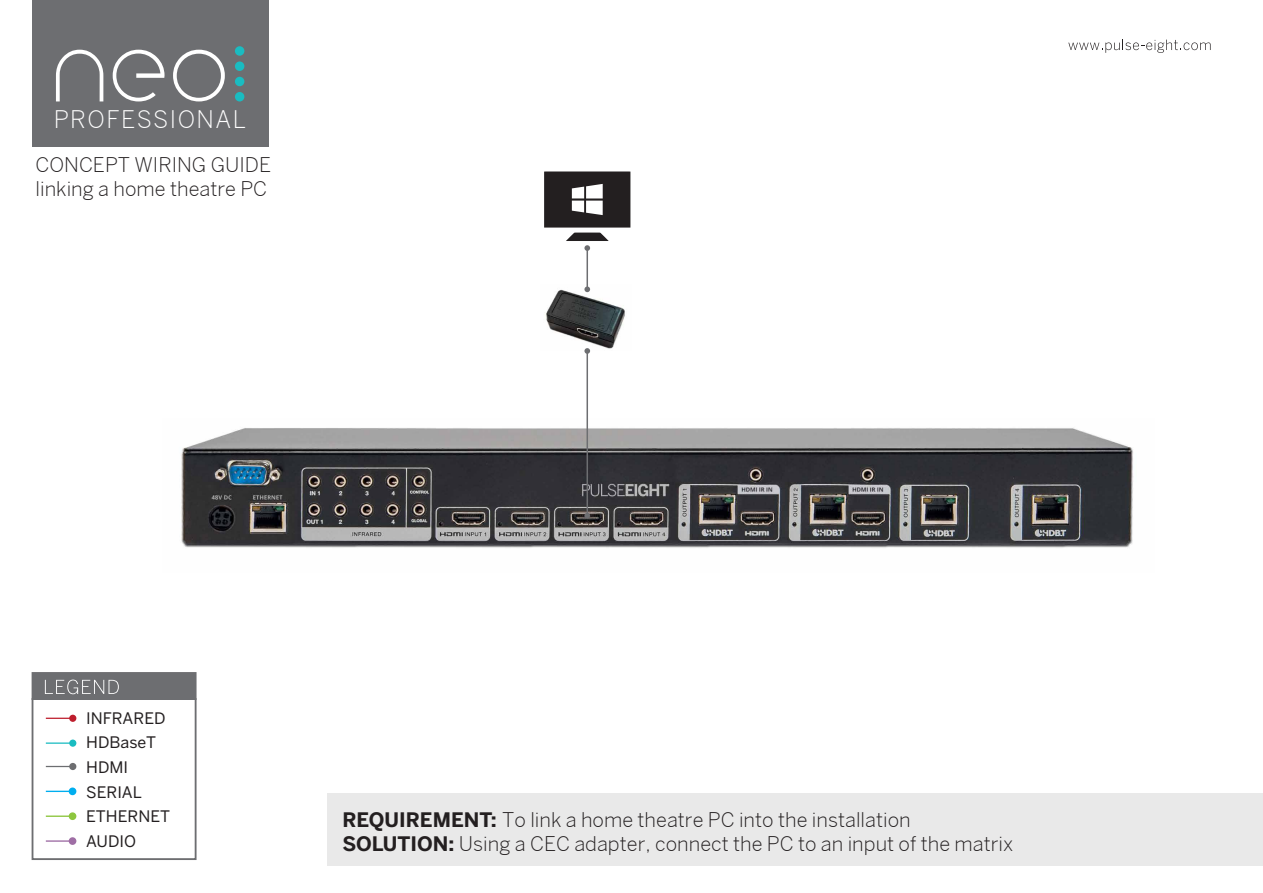
<style>
.page{position:relative;width:1263px;height:893px;background:#fff}
.page>*{position:absolute;margin:0;border:0;box-sizing:border-box;transform-origin:0 0}
.t1{font:300 23.85px "Benton Sans";letter-spacing:.06em;color:#fff}
.t2{font:300 19.8px/23.9px "Benton Sans";color:#231f20}
.t3{font:15.75px/24.6px "Benton Sans";color:#231f20}
.s1{font-weight:700}
</style>
<div class="page">
<div style="left:327px;top:793px;width:936px;height:73px;background:#e9e9e9"></div>
<img style="left:181px;top:428px;width:952px;height:120px">
<div style="left:32px;top:0;width:236px;height:146px;background:#6d6e71"></div>
<div style="left:32px;top:698px;width:165px;height:162px;border:2px solid #6d6e71"></div>
<div style="left:32px;top:672px;width:165px;height:28px;background:#6d6e71"></div>
<svg style="left:45px;top:680px;width:74px;height:14px"></svg>
<svg style="left:1068px;top:40px;width:142px;height:13px"></svg>
<hr style="left:46px;top:815px;width:27px;height:2px;background:#8dc63f">
<div style="left:69px;top:812px;width:7px;height:8px;background:#8dc63f;border-radius:50%"></div>
<hr style="left:46px;top:840px;width:27px;height:2px;background:#9f6ea5">
<div style="left:69px;top:837px;width:7px;height:8px;background:#9f6ea5;border-radius:50%"></div>
<svg style="left:46px;top:791px;width:23px;height:1px"></svg>
<div style="left:69px;top:787px;width:7px;height:8px;background:#00aeef;border-radius:50%"></div>
<svg style="left:46px;top:766px;width:23px;height:1px"></svg>
<div style="left:69px;top:763px;width:7px;height:7px;background:#6d6e71;border-radius:50%"></div>
<hr style="left:46px;top:742px;width:27px;height:2px;background:#1abcc1">
<div style="left:69px;top:739px;width:7px;height:8px;background:#1abcc1;border-radius:50%"></div>
<svg style="left:46px;top:718px;width:23px;height:1px"></svg>
<div style="left:69px;top:715px;width:7px;height:7px;background:#be1e2d;border-radius:50%"></div>
<svg style="left:113px;top:50px;width:52px;height:51px"></svg>
<svg style="left:173px;top:50px;width:52px;height:51px"></svg>
<svg style="left:56px;top:50px;width:47px;height:51px"></svg>
<div style="left:235px;top:46px;width:9px;height:10px;background:#1abcc1;border-radius:50%"></div>
<div style="left:235px;top:61px;width:9px;height:10px;background:#1abcc1;border-radius:50%"></div>
<div style="left:235px;top:77px;width:9px;height:9px;background:#1abcc1;border-radius:50%"></div>
<div style="left:235px;top:92px;width:9px;height:9px;background:#1abcc1;border-radius:50%"></div>
<img style="left:546px;top:289px;width:79px;height:62px">
<hr style="left:586px;top:351px;width:2px;height:165px;background:#6d6e71">
<svg style="left:584px;top:348px;width:6px;height:6px"></svg>
<svg style="left:584px;top:513px;width:6px;height:5px"></svg>
<hr style="left:586px;top:248px;width:2px;height:41px;background:#6d6e71">
<svg style="left:544px;top:171px;width:86px;height:80px"></svg>
<svg style="left:584px;top:286px;width:6px;height:6px"></svg>
<p class="t1" style="left:54px;top:106px;width:194px">PROFESSIONAL</p>
<p class="t2" style="left:36px;top:153px;width:237px">CONCEPT WIRING GUIDE linking a home theatre PC</p>
<p class="t3" style="left:86px;top:706px;width:85px">INFRARED<br>HDBaseT<br>HDMI<br>SERIAL<br>ETHERNET<br>AUDIO</p>
<p class="t2" style="left:342px;top:807px;width:672px"><span class="s1">REQUIREMENT:</span> To link a home theatre PC into the installation<br><span class="s1">SOLUTION:</span> Using a CEC adapter, connect the PC to an input of the matrix</p>
</div>
